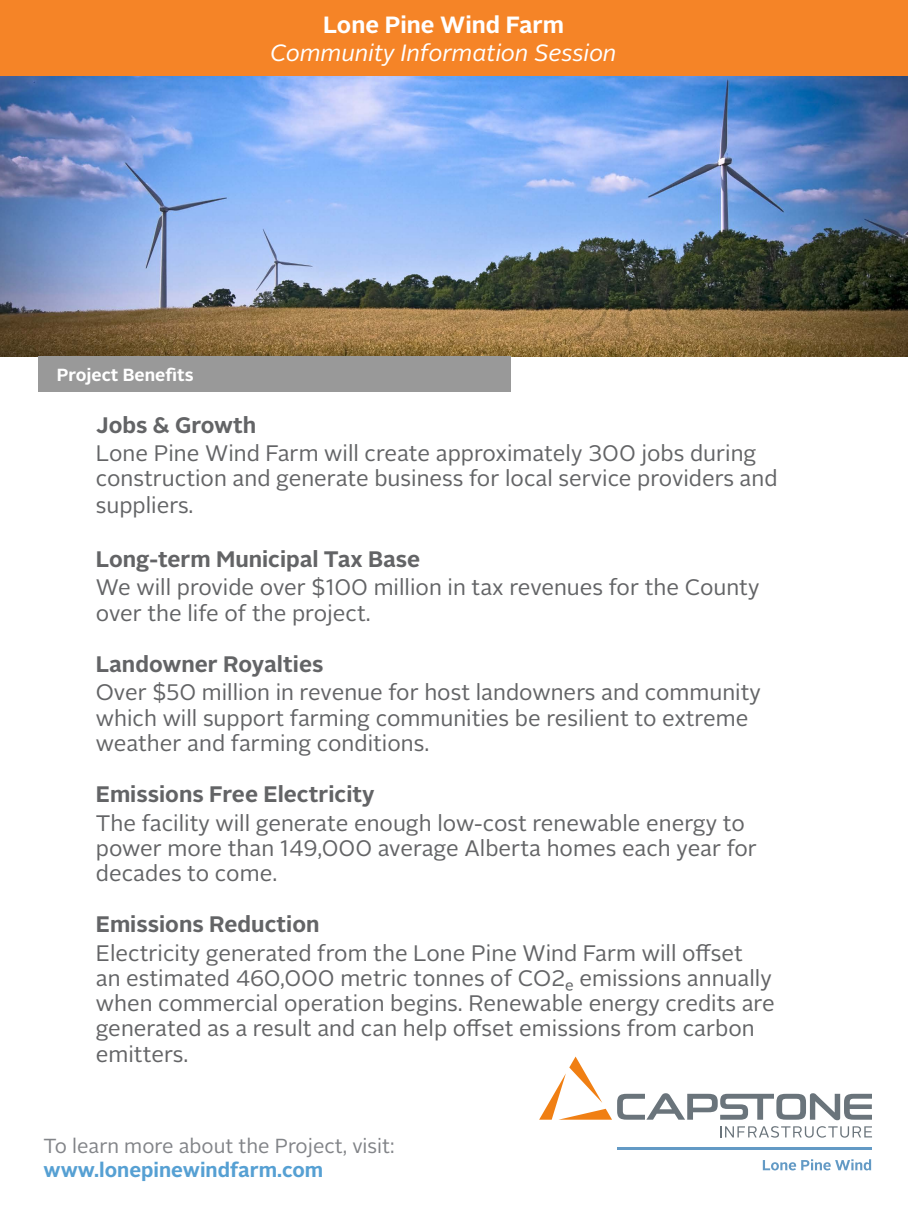
<style>
.page{position:relative;width:908px;height:1210px;background:#fff}
.page>*{position:absolute;margin:0;border:0;box-sizing:border-box;transform-origin:0 0}
.t1{font:italic 23.45px "Alright Sans";color:#fff}
.t2{font:700 23.45px "Alright Sans";color:#fff}
.t3{font:22.4px/25.2px "Alright Sans";color:#636466}
.t4{font:700 22.4px "Alright Sans";color:#636466}
.t5{font:20.3px "Alright Sans";color:#828488}
.t6{font:700 20.3px "Alright Sans";color:#56a0d3}
.t7{font:700 17.5px "Alright Sans";color:#fff}
</style>
<div class="page">
<img style="left:0;top:76px;width:907px;height:281px">
<svg style="left:720px;top:1126px;width:151px;height:11px"></svg>
<svg style="left:539px;top:1056px;width:332px;height:64px"></svg>
<hr style="left:617px;top:1147px;width:254px;height:3px;background:#639ac5">
<svg style="left:762px;top:1159px;width:108px;height:11px"></svg>
<div style="left:38px;top:356px;width:472px;height:35px;background:#999"></div>
<div style="left:0;top:0;width:907px;height:76px;background:#f58427"></div>
<p class="t2" style="left:323px;top:8px;width:242px">Lone Pine Wind Farm</p>
<p class="t1" style="left:270px;top:37px;width:348px">Community Information Session</p>
<p class="t7" style="left:57px;top:362px;width:138px">Project Benefits</p>
<p class="t4" style="left:96px;top:409px;width:162px">Jobs &amp; Growth</p>
<p class="t3" style="left:96px;top:441px;width:683px;line-height:26px">Lone Pine Wind Farm will create approximately 300 jobs during construction and generate business for local service providers and suppliers.</p>
<p class="t4" style="left:96px;top:543px;width:326px">Long-term Municipal Tax Base</p>
<p class="t3" style="left:96px;top:575px;width:665px">We will provide over $100 million in tax revenues for the County over the life of the project.</p>
<p class="t4" style="left:96px;top:648px;width:229px">Landowner Royalties</p>
<p class="t3" style="left:96px;top:680px;width:666px">Over $50 million in revenue for host landowners and community which will support farming communities be resilient to extreme weather and farming conditions.</p>
<p class="t4" style="left:96px;top:778px;width:280px">Emissions Free Electricity</p>
<p class="t3" style="left:96px;top:810px;width:662px">The facility will generate enough low-cost renewable energy to power more than 149,000 average Alberta homes each year for decades to come.</p>
<p class="t4" style="left:96px;top:909px;width:225px">Emissions Reduction</p>
<p class="t3" style="left:96px;top:940px;width:680px">Electricity generated from the Lone Pine Wind Farm will offset<br>an estimated 460,000 metric tonnes of CO2E emissions annually when commercial operation begins. Renewable energy credits are generated as a result and can help offset emissions from carbon emitters.</p>
<p class="t5" style="left:43px;top:1131px;width:352px">To learn more about the Project, visit:</p>
<p class="t6" style="left:43px;top:1155px;width:281px">www.lonepinewindfarm.com</p>
</div>
